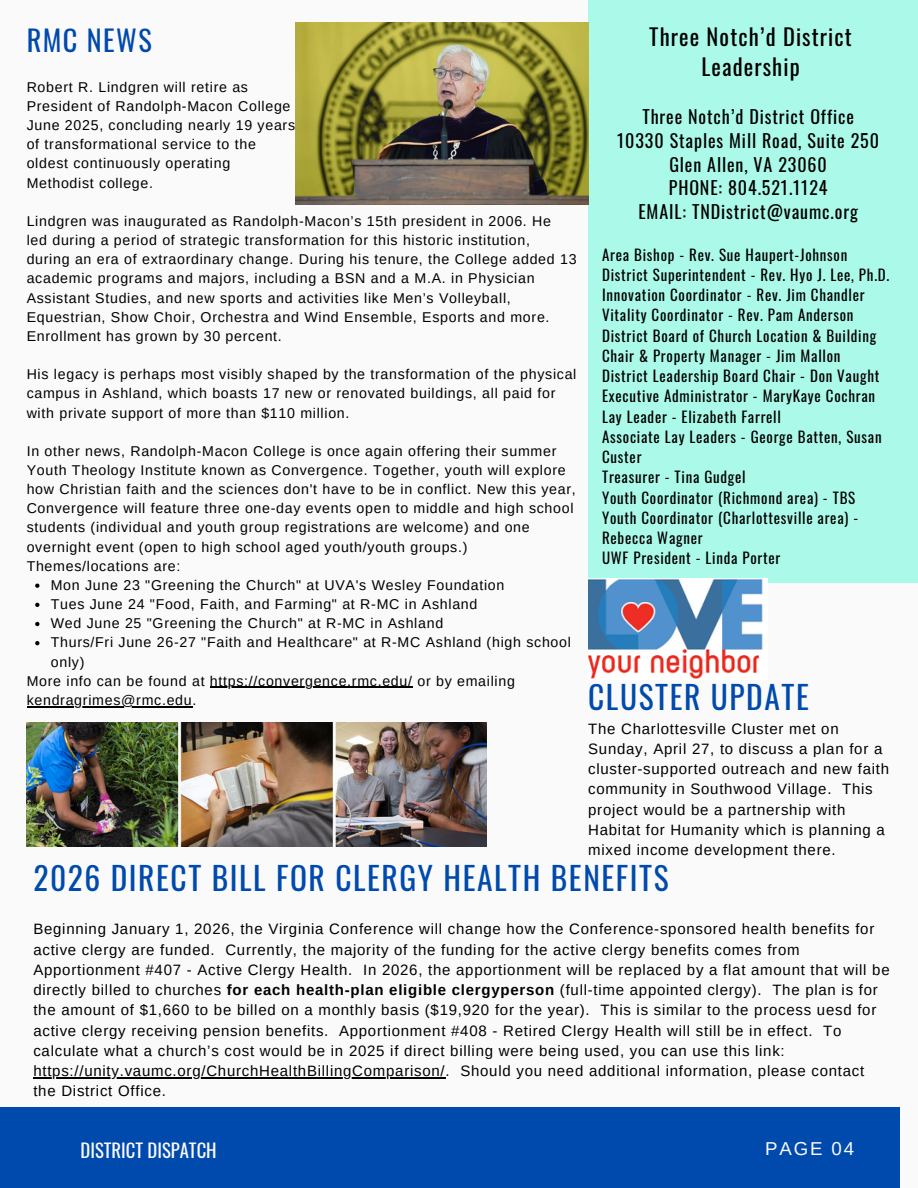
<style>
.page{position:relative;width:918px;height:1188px;background:#fafafa}
.page>*{position:absolute;margin:0;border:0;box-sizing:border-box;transform-origin:0 0}
.t1{font:31.5px "Oswald";letter-spacing:.05em;color:#004aad}
.t2{font:28.35px "Oswald";letter-spacing:.05em;color:#004aad}
.t3{font:22.5px/30.3px "Oswald";letter-spacing:.05em;color:#000;text-align:center}
.t4{font:18.75px "Oswald";color:#fafafa}
.t5{font:18.75px "Arimo";letter-spacing:.1em;color:#fafafa}
.t6{font:18px/23.7px "Oswald";letter-spacing:.05em;color:#000;text-align:center}
.t7{font:15px/20.2px "Arimo";letter-spacing:.05em;color:#000}
.t8{font:15px/20.2px "Oswald";letter-spacing:.05em;color:#000}
.t9{font:14.25px/19.2px "Arimo";letter-spacing:.05em;color:#000}
.s1{font-weight:700}
</style>
<div class="page">
<div style="left:588px;top:0;width:330px;height:583px;background:#abfae9"></div>
<div style="left:0;top:1107px;width:900px;height:81px;background:#004aad"></div>
<img style="left:296px;top:23px;width:292px;height:181px">
<svg style="left:35px;top:584px;width:4px;height:4px"></svg>
<svg style="left:35px;top:603px;width:4px;height:4px"></svg>
<svg style="left:35px;top:622px;width:4px;height:4px"></svg>
<svg style="left:35px;top:641px;width:4px;height:4px"></svg>
<hr style="left:210px;top:687px;width:203px;height:1px;background:#000">
<hr style="left:27px;top:706px;width:165px;height:1px;background:#000">
<hr style="left:33px;top:1077px;width:413px;height:1px;background:#000">
<img style="left:588px;top:578px;width:179px;height:101px">
<img style="left:27px;top:722px;width:460px;height:125px">
<h1 class="t2" style="left:27px;top:19px;width:127px">RMC NEWS</h1>
<p class="t9" style="left:27px;top:77px;width:223px">Robert R. Lindgren will retire as</p>
<p class="t9" style="left:27px;top:96px;width:265px">President of Randolph-Macon College</p>
<p class="t9" style="left:27px;top:116px;width:270px">June 2025, concluding nearly 19 years</p>
<p class="t9" style="left:27px;top:135px;width:231px">of transformational service to the</p>
<p class="t9" style="left:27px;top:154px;width:205px">oldest continuously operating</p>
<p class="t9" style="left:27px;top:173px;width:128px">Methodist college.</p>
<p class="t9" style="left:27px;top:211px;width:551px">Lindgren was inaugurated as Randolph-Macon’s 15th president in 2006. He<br>led during a period of strategic transformation for this historic institution,<br>during an era of extraordinary change. During his tenure, the College added 13 academic programs and majors, including a BSN and a M.A. in Physician Assistant Studies, and new sports and activities like Men’s Volleyball, Equestrian, Show Choir, Orchestra and Wind Ensemble, Esports and more.<br>Enrollment has grown by 30 percent.</p>
<p class="t9" style="left:27px;top:365px;width:551px">His legacy is perhaps most visibly shaped by the transformation of the physical campus in Ashland, which boasts 17 new or renovated buildings, all paid for with private support of more than $110 million.</p>
<p class="t9" style="left:27px;top:441px;width:551px">In other news, Randolph-Macon College is once again offering their summer Youth Theology Institute known as Convergence. Together, youth will explore how Christian faith and the sciences don't have to be in conflict. New this year, Convergence will feature three one-day events open to middle and high school students (individual and youth group registrations are welcome) and one overnight event (open to high school aged youth/youth groups.)<br>Themes/locations are:</p>
<p class="t9" style="left:51px;top:575px;width:455px">Mon June 23 "Greening the Church" at UVA's Wesley Foundation</p>
<p class="t9" style="left:51px;top:595px;width:428px">Tues June 24 "Food, Faith, and Farming" at R-MC in Ashland</p>
<p class="t9" style="left:51px;top:614px;width:394px">Wed June 25 "Greening the Church" at R-MC in Ashland</p>
<p class="t9" style="left:51px;top:633px;width:522px">Thurs/Fri June 26-27 "Faith and Healthcare" at R-MC Ashland (high school only)</p>
<p class="t9" style="left:27px;top:671px;width:490px">More info can be found at https://convergence.rmc.edu/ or by emailing</p>
<p class="t9" style="left:27px;top:690px;width:171px">kendragrimes@rmc.edu.</p>
<h4 class="t3" style="left:649px;top:20px;width:204px">Three Notch’d District<br>Leadership</h4>
<p class="t6" style="left:617px;top:105px;width:263px">Three Notch’d District Office<br>10330 Staples Mill Road, Suite 250<br>Glen Allen, VA 23060<br>PHONE: 804.521.1124<br>EMAIL: TNDistrict@vaumc.org</p>
<p class="t8" style="left:602px;top:244px;width:247px">Area Bishop - Rev. Sue Haupert-Johnson</p>
<p class="t8" style="left:602px;top:264px;width:289px">District Superintendent - Rev. Hyo J. Lee, Ph.D.</p>
<p class="t8" style="left:602px;top:284px;width:264px">Innovation Coordinator - Rev. Jim Chandler</p>
<p class="t8" style="left:602px;top:304px;width:253px">Vitality Coordinator - Rev. Pam Anderson</p>
<p class="t8" style="left:602px;top:325px;width:276px">District Board of Church Location &amp; Building<br>Chair &amp; Property Manager - Jim Mallon</p>
<p class="t8" style="left:602px;top:365px;width:279px">District Leadership Board Chair - Don Vaught</p>
<p class="t8" style="left:602px;top:385px;width:275px">Executive Administrator - MaryKaye Cochran</p>
<p class="t8" style="left:602px;top:406px;width:180px">Lay Leader - Elizabeth Farrell</p>
<p class="t8" style="left:602px;top:426px;width:281px">Associate Lay Leaders - George Batten, Susan<br>Custer</p>
<p class="t8" style="left:602px;top:466px;width:145px">Treasurer - Tina Gudgel</p>
<p class="t8" style="left:602px;top:487px;width:255px">Youth Coordinator (Richmond area) - TBS</p>
<p class="t8" style="left:602px;top:507px;width:258px">Youth Coordinator (Charlottesville area) -<br>Rebecca Wagner</p>
<p class="t8" style="left:602px;top:547px;width:180px">UWF President - Linda Porter</p>
<p class="t1" style="left:588px;top:672px;width:222px">CLUSTER UPDATE</p>
<p class="t7" style="left:588px;top:718px;width:296px">The Charlottesville Cluster met on<br>Sunday, April 27, to discuss a plan for a</p>
<p class="t7" style="left:588px;top:759px;width:302px">cluster-supported outreach and new faith community in Southwood Village. This project would be a partnership with Habitat for Humanity which is planning a mixed income development there.</p>
<p class="t1" style="left:33px;top:853px;width:637px">2026 DIRECT BILL FOR CLERGY HEALTH BENEFITS</p>
<p class="t7" style="left:33px;top:919px;width:858px">Beginning January 1, 2026, the Virginia Conference will change how the Conference-sponsored health benefits for active clergy are funded. Currently, the majority of the funding for the active clergy benefits comes from Apportionment #407 - Active Clergy Health. In 2026, the apportionment will be replaced by a flat amount that will be directly billed to churches <span class="s1">for each health-plan eligible clergyperson</span> (full-time appointed clergy). The plan is for the amount of $1,660 to be billed on a monthly basis ($19,920 for the year). This is similar to the process uesd for active clergy receiving pension benefits. Apportionment #408 - Retired Clergy Health will still be in effect. To calculate what a church’s cost would be in 2025 if direct billing were being used, you can use this link:</p>
<p class="t7" style="left:33px;top:1061px;width:832px">https://unity.vaumc.org/ChurchHealthBillingComparison/. Should you need additional information, please contact the District Office.</p>
<p class="t4" style="left:81px;top:1136px;width:138px">DISTRICT DISPATCH</p>
<h2 class="t5" style="left:765px;top:1138px;width:91px">PAGE 04</h2>
</div>
